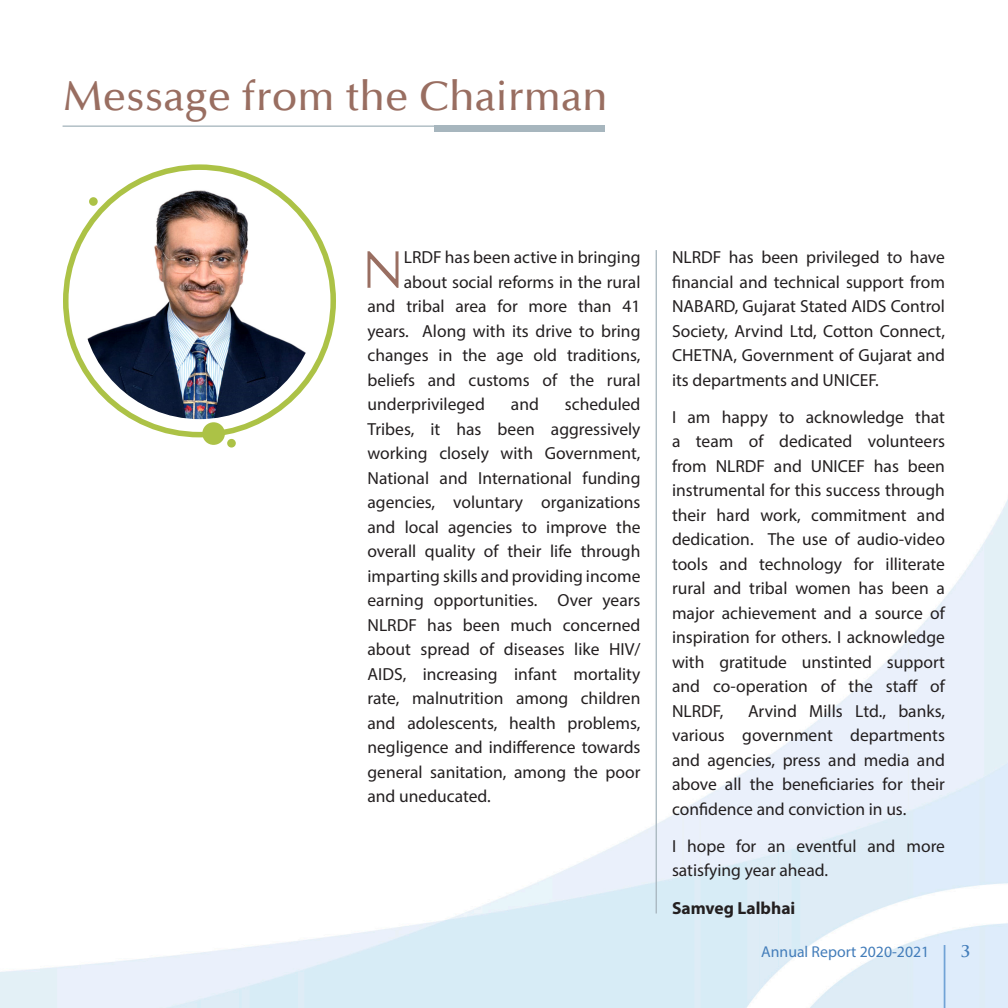
<style>
.page{position:relative;width:1008px;height:1008px;background:#fff}
.page>*{position:absolute;margin:0;border:0;box-sizing:border-box;transform-origin:0 0}
._002_Running_Text{font:53.55px "Optima";color:#996e61}
._001_Main_Heading{font:500 42px "Optima";color:#996e61}
._002_Running_Text-2{font:17.5px/24.5px "Myriad Pro";color:#231f20;text-align:justify}
._002_Running_Text-3{font:700 17.5px "Myriad Pro";color:#231f20}
.t1{font:15.75px "Myriad Pro";color:#437dba}
.t2{font:700 15.75px "Trajan Pro";color:#437dba}
</style>
<div class="page">
<img style="left:0;top:125px;width:1008px;height:883px">
<hr style="left:944px;top:945px;width:1px;height:63px;background:#71a3d6">
<svg style="left:0;top:929px;width:43px;height:33px"></svg>
<div style="left:0;top:0;width:105px;height:929px;background:#fff"></div>
<hr style="left:63px;top:126px;width:541px;height:1px;background:#a7b6be">
<div style="left:434px;top:126px;width:170px;height:6px;background:#a7b6be"></div>
<hr style="left:656px;top:250px;width:1px;height:664px;background:#a7b6be">
<div style="left:202px;top:422px;width:23px;height:23px;background:#acc246;border-radius:50%"></div>
<div style="left:227px;top:439px;width:9px;height:9px;background:#acc246;border-radius:50%"></div>
<div style="left:89px;top:197px;width:9px;height:9px;background:#acc246;border-radius:50%"></div>
<img style="left:81px;top:183px;width:237px;height:236px;border-radius:118px">
<p class="_001_Main_Heading" style="left:63px;top:72px;width:546px">Message from the Chairman</p>
<p class="_002_Running_Text" style="left:362px;top:242px;width:43px">N</p>
<p class="_002_Running_Text-2" style="left:404px;top:245px;width:238px">LRDF has been active in bringing</p>
<p class="_002_Running_Text-2" style="left:404px;top:269px;width:238px">about social reforms in the rural</p>
<p class="_002_Running_Text-2" style="left:368px;top:294px;width:274px">and tribal area for more than 41</p>
<p class="_002_Running_Text-2" style="left:368px;top:318px;width:274px">years. Along with its drive to bring</p>
<p class="_002_Running_Text-2" style="left:368px;top:343px;width:275px">changes in the age old traditions,</p>
<p class="_002_Running_Text-2" style="left:368px;top:367px;width:275px">beliefs and customs of the rural</p>
<p class="_002_Running_Text-2" style="left:368px;top:392px;width:119px">underprivileged</p>
<p class="_002_Running_Text-2" style="left:511px;top:392px;width:30px">and</p>
<p class="_002_Running_Text-2" style="left:368px;top:392px;width:275px;text-indent:197px">scheduled Tribes, it has been aggressively working closely with Government, National and International funding agencies, voluntary organizations and local agencies to improve the overall quality of their life through imparting skills and providing income earning opportunities. Over years NLRDF has been much concerned about spread of diseases like HIV/ AIDS, increasing infant mortality rate, malnutrition among children and adolescents, health problems, negligence and indifference towards general sanitation, among the poor and uneducated.</p>
<p class="_002_Running_Text-2" style="left:672px;top:245px;width:275px">NLRDF has been privileged to have financial and technical support from NABARD, Gujarat Stated AIDS Control Society, Arvind Ltd, Cotton Connect, CHETNA, Government of Gujarat and its departments and UNICEF.</p>
<p class="_002_Running_Text-2" style="left:672px;top:404px;width:275px">I am happy to acknowledge that a team of dedicated volunteers from NLRDF and UNICEF has been instrumental for this success through their hard work, commitment and dedication. The use of audio-video tools and technology for illiterate rural and tribal women has been a major achievement and a source of inspiration for others. I acknowledge with gratitude unstinted support and co-operation of the staff of NLRDF,</p>
<p class="_002_Running_Text-2" style="left:672px;top:698px;width:275px;text-indent:76px">Arvind Mills Ltd., banks, various government departments and agencies, press and media and above all the beneficiaries for their confidence and conviction in us.</p>
<p class="_002_Running_Text-2" style="left:672px;top:834px;width:275px">I hope for an eventful and more satisfying year ahead.</p>
<p class="_002_Running_Text-3" style="left:672px;top:896px;width:125px">Samveg Lalbhai</p>
<p class="t1" style="left:761px;top:942px;width:169px">Annual Report 2020-2021</p>
<p class="t2" style="left:961px;top:941px;width:11px">3</p>
</div>
